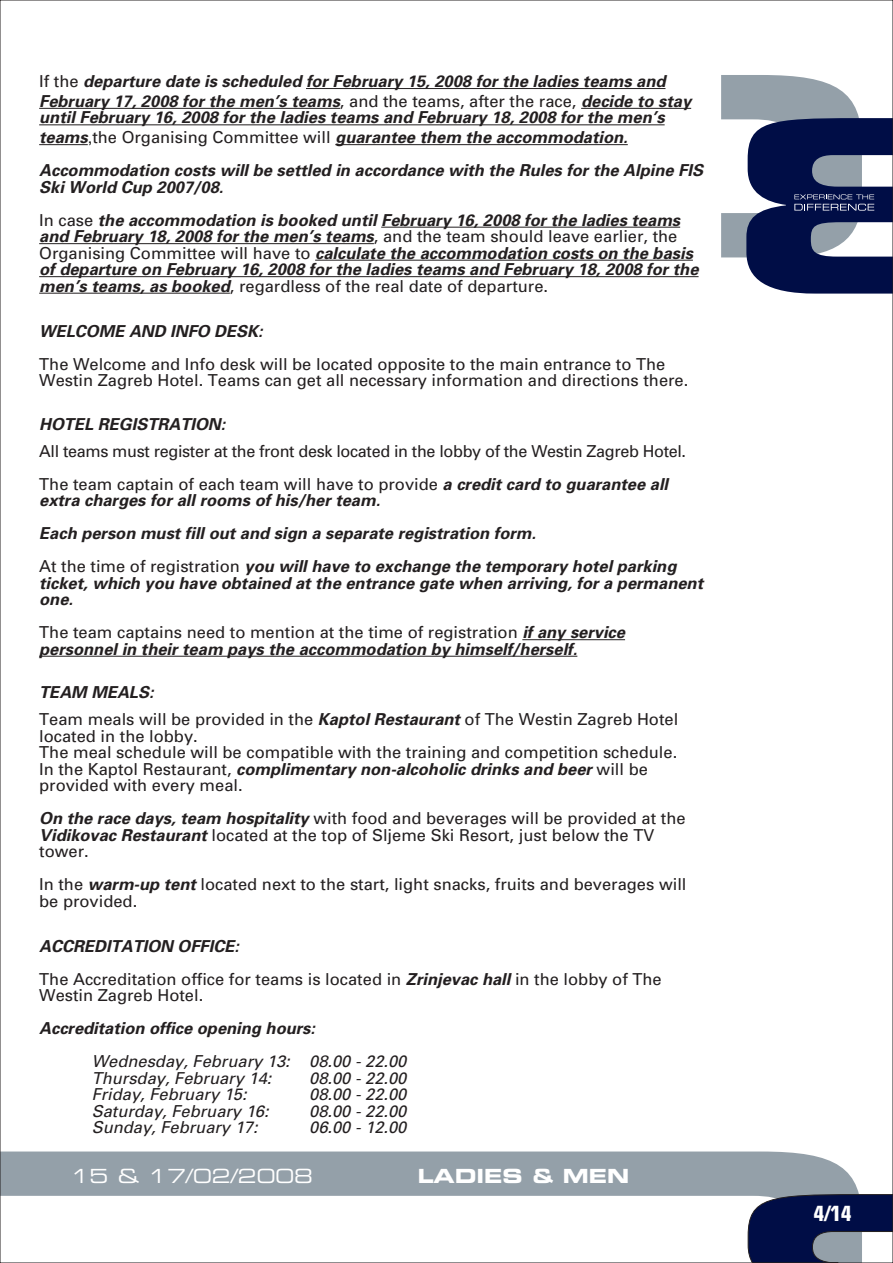
<style>
.page{position:relative;width:893px;height:1263px;background:#fff}
.page>*{position:absolute;margin:0;border:0;box-sizing:border-box;transform-origin:0 0}
.t1{font:700 condensed 21px "Eurostile";color:#fff}
.t2{font:19.5px "Eurostile Roman Extended Two";color:#fff}
.t3{font:19.5px "Eurostile Bold Extended Two";color:#fff}
.t4{font:italic 700 16.5px/16.5px "Univers";color:#231f20}
.t5{font:16.5px/16.5px "Univers";color:#231f20}
.t6{font:italic 16.5px/16.5px "Univers";color:#231f20}
.t7{font:16.5px/33px "Univers";letter-spacing:-.02em;color:#231f20}
.s1{font-weight:400;font-style:normal}
.s2{font-family:"Arial";font-weight:400;font-style:normal;color:#040503}
.s3{font-weight:700;font-style:italic}
</style>
<div class="page">
<div style="left:2px;top:1151px;width:857px;height:45px;background:#94a0a9"></div>
<svg style="left:747px;top:1194px;width:144px;height:67px"></svg>
<svg style="left:721px;top:75px;width:170px;height:219px"></svg>
<hr style="left:306px;top:88px;width:359px;height:1px;background:#231f20">
<hr style="left:39px;top:108px;width:301px;height:1px;background:#231f20">
<hr style="left:581px;top:108px;width:110px;height:1px;background:#231f20">
<hr style="left:39px;top:124px;width:626px;height:1px;background:#231f20">
<hr style="left:39px;top:144px;width:49px;height:1px;background:#231f20">
<hr style="left:335px;top:144px;width:293px;height:1px;background:#231f20">
<hr style="left:381px;top:227px;width:299px;height:1px;background:#231f20">
<hr style="left:39px;top:243px;width:335px;height:1px;background:#231f20">
<hr style="left:315px;top:260px;width:378px;height:1px;background:#231f20">
<hr style="left:39px;top:276px;width:660px;height:1px;background:#231f20">
<hr style="left:39px;top:293px;width:191px;height:1px;background:#231f20">
<hr style="left:522px;top:639px;width:103px;height:1px;background:#231f20">
<hr style="left:39px;top:656px;width:538px;height:1px;background:#231f20">
<p class="t4" style="left:39px;top:71px;width:653px;line-height:19.8px"><span class="s1">If the</span> departure date is scheduled for February 15, 2008 for the ladies teams and<br>February 17, 2008 for the men’s teams<span class="s1">, and the teams, after the race,</span> decide to stay</p>
<p class="t4" style="left:39px;top:107px;width:627px;line-height:19.8px">until February 16, 2008 for the ladies teams and February 18, 2008 for the men’s teams<span class="s2">,</span><span class="s1">the Organising Committee will</span> guarantee them the accommodation.</p>
<p class="t4" style="left:39px;top:162px;width:665px">Accommodation costs will be settled in accordance with the Rules for the Alpine FIS<br>Ski World Cup 2007/08.</p>
<p class="t4" style="left:39px;top:211px;width:661px"><span class="s1">In case</span> the accommodation is booked until February 16, 2008 for the ladies teams and February 18, 2008 for the men’s teams<span class="s1">, and the team should leave earlier, the Organising Committee will have to</span> calculate the accommodation costs on the basis of departure on February 16, 2008 for the ladies teams and February 18, 2008 for the men’s teams, as booked<span class="s1">, regardless of the real date of departure.</span></p>
<p class="t4" style="left:39px;top:322px;width:225px">WELCOME AND INFO DESK:</p>
<p class="t5" style="left:39px;top:356px;width:651px">The Welcome and Info desk will be located opposite to the main entrance to The<br>Westin Zagreb Hotel. Teams can get all necessary information and directions there.</p>
<p class="t4" style="left:39px;top:415px;width:188px">HOTEL REGISTRATION:</p>
<p class="t7" style="left:39px;top:434px;width:648px">All teams must register at the front desk located in the lobby of the Westin Zagreb Hotel.<br>The team captain of each team will have to provide <span class="s3">a credit card to guarantee all</span></p>
<p class="t4" style="left:39px;top:484px;width:639px;line-height:33px">extra charges for all rooms of his/her team.<br>Each person must fill out and sign a separate registration form.<br><span class="s1">At the time of registration</span> you will have to exchange the temporary hotel parking</p>
<p class="t4" style="left:39px;top:574px;width:665px">ticket, which you have obtained at the entrance gate when arriving, for a permanent one.</p>
<p class="t4" style="left:39px;top:624px;width:587px"><span class="s1">The team captains need to mention at the time of registration</span> if any service personnel in their team pays the accommodation by himself/herself.</p>
<p class="t5" style="left:39px;top:679px;width:641px;line-height:27px"><span class="s3">TEAM MEALS:<br></span>Team meals will be provided in the <span class="s3">Kaptol Restaurant</span> of The Westin Zagreb Hotel</p>
<p class="t5" style="left:39px;top:728px;width:640px">located in the lobby.<br>The meal schedule will be compatible with the training and competition schedule.<br>In the Kaptol Restaurant, <span class="s3">complimentary non-alcoholic drinks and beer</span> will be provided with every meal.</p>
<p class="t5" style="left:39px;top:810px;width:648px"><span class="s3">On the race days, team hospitality</span> with food and beverages will be provided at the<br><span class="s3">Vidikovac Restaurant</span> located at the top of Sljeme Ski Resort, just below the TV tower.</p>
<p class="t5" style="left:39px;top:876px;width:649px">In the <span class="s3">warm-up tent</span> located next to the start, light snacks, fruits and beverages will be provided.</p>
<p class="t5" style="left:39px;top:929px;width:624px;line-height:33px"><span class="s3">ACCREDITATION OFFICE:<br></span>The Accreditation office for teams is located in <span class="s3">Zrinjevac hall</span> in the lobby of The</p>
<p class="t5" style="left:39px;top:987px;width:166px">Westin Zagreb Hotel.</p>
<p class="t4" style="left:39px;top:1020px;width:277px">Accreditation office opening hours:</p>
<p class="t6" style="left:92px;top:1053px;width:316px">Wednesday, February 13: 08.00 - 22.00<br>Thursday, February 14:</p>
<p class="t6" style="left:309px;top:1070px;width:99px">08.00 - 22.00</p>
<p class="t6" style="left:92px;top:1086px;width:157px">Friday, February 15:</p>
<p class="t6" style="left:309px;top:1086px;width:99px">08.00 - 22.00</p>
<p class="t6" style="left:92px;top:1103px;width:178px">Saturday, February 16:</p>
<p class="t6" style="left:309px;top:1103px;width:99px">08.00 - 22.00</p>
<p class="t6" style="left:92px;top:1119px;width:167px">Sunday, February 17:</p>
<p class="t6" style="left:309px;top:1119px;width:99px">06.00 - 12.00</p>
<p class="t2" style="left:71px;top:1163px;width:244px">15 &amp; 17/02/2008</p>
<p class="t3" style="left:418px;top:1162px;width:213px">LADIES &amp; MEN</p>
<p class="t1" style="left:814px;top:1200px;width:39px">4/14</p>
</div>
